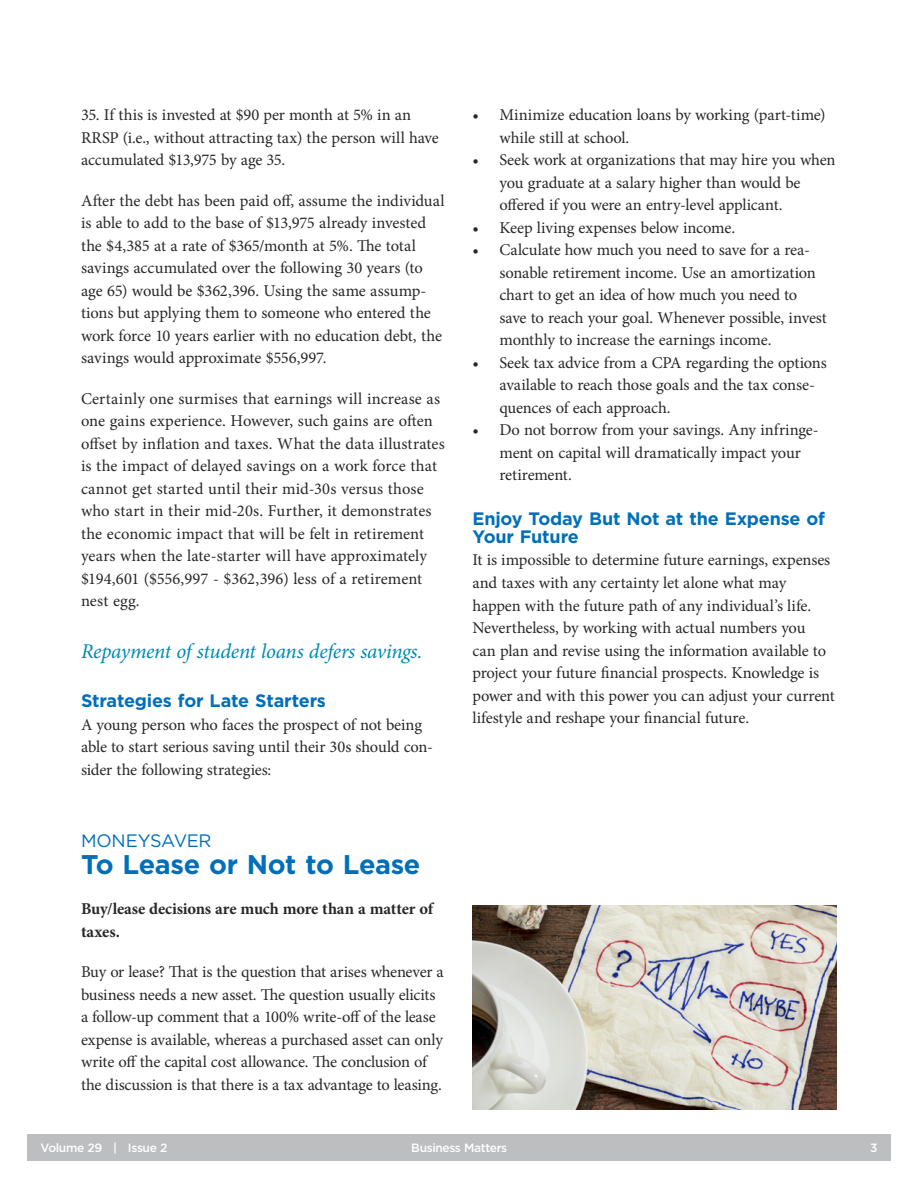
<style>
.page{position:relative;width:918px;height:1188px;background:#fff}
.page>*{position:absolute;margin:0;border:0;box-sizing:border-box;transform-origin:0 0}
.t1{font:700 27px "Gotham";letter-spacing:-.015em;color:#006fba}
.t2{font:italic 21px "Minion Pro";letter-spacing:-.02em;color:#008ab0}
.t3{font:700 18px/18px "Gotham";letter-spacing:-.01em;color:#006fba}
.t4{font:18px "Gotham";letter-spacing:-.015em;color:#006fba}
.t5{font:16.5px/22.5px "Minion Pro";letter-spacing:-.005em;color:#292829}
.t6{font:700 16.5px/22.5px "Minion Pro";letter-spacing:-.01em;color:#292829}
.t7{font:500 12px "Gotham";letter-spacing:-.03em;color:#fff}
</style>
<div class="page">
<div style="left:27px;top:1134px;width:864px;height:27px;background:#bcbec0"></div>
<img style="left:472px;top:905px;width:365px;height:205px">
<p class="t5" style="left:81px;top:104px;width:359px">35. If this is invested at $90 per month at 5% in an<br>RRSP (i.e., without attracting tax) the person will have accumulated $13,975 by age 35.</p>
<p class="t5" style="left:81px;top:189px;width:365px">After the debt has been paid off, assume the individual is able to add to the base of $13,975 already invested the $4,385 at a rate of $365/month at 5%. The total savings accumulated over the following 30 years (to age 65) would be $362,396. Using the same assump&shy;tions but applying them to someone who entered the work force 10 years earlier with no education debt, the savings would approximate $556,997.</p>
<p class="t5" style="left:81px;top:387px;width:365px">Certainly one surmises that earnings will increase as one gains experience. However, such gains are often offset by inflation and taxes. What the data illustrates is the impact of delayed savings on a work force that cannot get started until their mid-30s versus those who start in their mid-20s. Further, it demonstrates the economic impact that will be felt in retirement years when the late-starter will have approximately $194,601 ($556,997 - $362,396) less of a retirement nest egg.</p>
<p class="t2" style="left:81px;top:637px;width:343px">Repayment of student loans defers savings.</p>
<p class="t3" style="left:81px;top:692px;width:247px">Strategies for Late Starters</p>
<p class="t5" style="left:81px;top:713px;width:354px">A young person who faces the prospect of not being able to start serious saving until their 30s should con&shy;sider the following strategies:</p>
<p class="t4" style="left:81px;top:829px;width:132px">MONEYSAVER</p>
<h1 class="t1" style="left:81px;top:846px;width:341px">To Lease or Not to Lease</h1>
<p class="t6" style="left:81px;top:898px;width:354px">Buy/lease decisions are much more than a matter of taxes.</p>
<p class="t5" style="left:81px;top:961px;width:364px">Buy or lease? That is the question that arises whenever a business needs a new asset. The question usually elicits a follow-up comment that a 100% write-off of the lease expense is available, whereas a purchased asset can only write off the capital cost allowance. The conclusion of the discussion is that there is a tax advantage to leasing.</p>
<p class="t5" style="left:499px;top:104px;width:328px;text-indent:-27px">• Minimize education loans by working (part-time) while still at school.</p>
<p class="t5" style="left:499px;top:149px;width:338px;text-indent:-27px">• Seek work at organizations that may hire you when you graduate at a salary higher than would be offered if you were an entry-level applicant.</p>
<p class="t5" style="left:472px;top:216px;width:264px">• Keep living expenses below income.</p>
<p class="t5" style="left:499px;top:239px;width:329px;text-indent:-27px">• Calculate how much you need to save for a rea&shy;sonable retirement income. Use an amortization chart to get an idea of how much you need to save to reach your goal. Whenever possible, invest monthly to increase the earnings income.</p>
<p class="t5" style="left:499px;top:351px;width:329px;text-indent:-27px">• Seek tax advice from a CPA regarding the options available to reach those goals and the tax conse&shy;quences of each approach.</p>
<p class="t5" style="left:499px;top:419px;width:321px;text-indent:-27px">• Do not borrow from your savings. Any infringe&shy;ment on capital will dramatically impact your retirement.</p>
<p class="t3" style="left:472px;top:510px;width:354px">Enjoy Today But Not at the Expense of<br>Your Future</p>
<p class="t5" style="left:472px;top:549px;width:364px">It is impossible to determine future earnings, expenses and taxes with any certainty let alone what may happen with the future path of any individual’s life.<br>Nevertheless, by working with actual numbers you<br>can plan and revise using the information available to project your future financial prospects. Knowledge is power and with this power you can adjust your current lifestyle and reshape your financial future.</p>
<p class="t7" style="left:40px;top:1140px;width:128px">Volume 29 | Issue 2</p>
<p class="t7" style="left:411px;top:1140px;width:97px">Business Matters</p>
<p class="t7" style="left:870px;top:1140px;width:9px">3</p>
</div>
